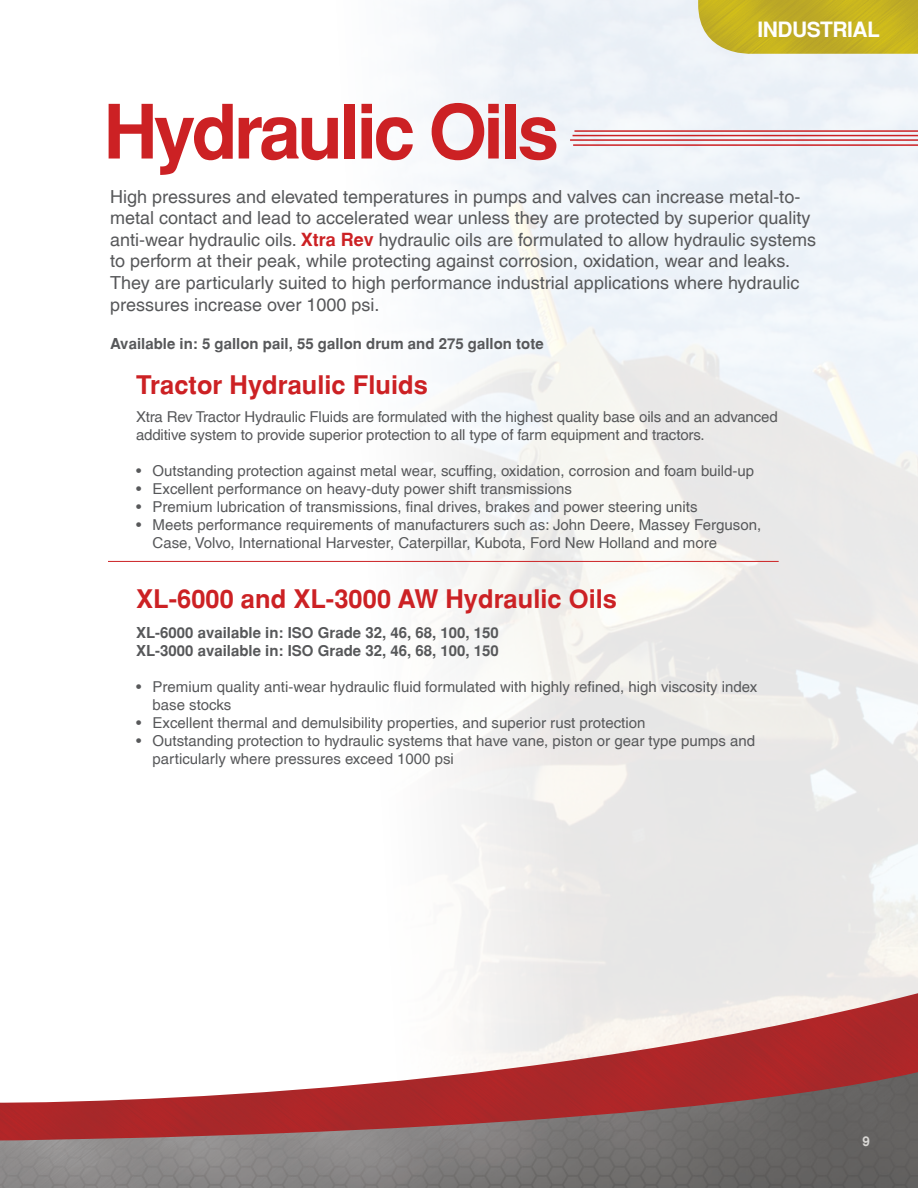
<style>
.page{position:relative;width:918px;height:1188px;background:#fff}
.page>*{position:absolute;margin:0;border:0;box-sizing:border-box;transform-origin:0 0}
.t1{font:700 75px "Helvetica";letter-spacing:-.05em;color:#cc2124}
.t2{font:700 25.5px "Helvetica";color:#cc2124}
.t3{font:700 21px "Helvetica";letter-spacing:-.025em;color:#fff}
.t4{font:18px/21.6px "Helvetica";color:#57585a}
.t5{font:15px/18px "Helvetica";color:#57585a}
.t6{font:700 15px/18px "Helvetica";color:#57585a}
.t7{font:700 13.5px "Helvetica";color:#d9d7d4}
.s1{font-weight:700;color:#cc2124}
</style>
<div class="page">
<img style="left:414px;top:993px;width:504px;height:79px">
<hr style="left:570px;top:139px;width:348px;height:2px;background:#cc2124">
<hr style="left:573px;top:135px;width:345px;height:1px;background:#cc2124">
<hr style="left:574px;top:130px;width:344px;height:2px;background:#cc2124">
<hr style="left:573px;top:144px;width:345px;height:2px;background:#cc2124">
<img style="left:0;top:1072px;width:918px;height:116px">
<hr style="left:108px;top:561px;width:671px;height:1px;background:#cc2124">
<img style="left:698px;top:0;width:220px;height:55px">
<h1 class="t1" style="left:104px;top:101px;width:457px">Hydraulic Oils</h1>
<h3 class="t3" style="left:758px;top:21px;width:124px">INDUSTRIAL</h3>
<p class="t4" style="left:110px;top:187px;width:708px">High pressures and elevated temperatures in pumps and valves can increase metal-to&shy;metal contact and lead to accelerated wear unless they are protected by superior quality anti-wear hydraulic oils. <span class="s1">Xtra Rev</span> hydraulic oils are formulated to allow hydraulic systems to perform at their peak, while protecting against corrosion, oxidation, wear and leaks.<br>They are particularly suited to high performance industrial applications where hydraulic pressures increase over 1000 psi.</p>
<p class="t6" style="left:110px;top:336px;width:435px">Available in: 5 gallon pail, 55 gallon drum and 275 gallon tote</p>
<h2 class="t2" style="left:136px;top:374px;width:293px">Tractor Hydraulic Fluids</h2>
<p class="t5" style="left:136px;top:409px;width:643px">Xtra Rev Tractor Hydraulic Fluids are formulated with the highest quality base oils and an advanced additive system to provide superior protection to all type of farm equipment and tractors.</p>
<p class="t5" style="left:136px;top:463px;width:620px">• Outstanding protection against metal wear, scuffing, oxidation, corrosion and foam build-up</p>
<p class="t5" style="left:136px;top:481px;width:437px">• Excellent performance on heavy-duty power shift transmissions</p>
<p class="t5" style="left:136px;top:499px;width:563px">• Premium lubrication of transmissions, final drives, brakes and power steering units</p>
<p class="t5" style="left:153px;top:517px;width:610px;text-indent:-16px">• Meets performance requirements of manufacturers such as: John Deere, Massey Ferguson,<br>Case, Volvo, International Harvester, Caterpillar, Kubota, Ford New Holland and more</p>
<h2 class="t2" style="left:136px;top:589px;width:482px">XL-6000 and XL-3000 AW Hydraulic Oils</h2>
<p class="t6" style="left:136px;top:625px;width:364px">XL-6000 available in: ISO Grade 32, 46, 68, 100, 150<br>XL-3000 available in: ISO Grade 32, 46, 68, 100, 150</p>
<p class="t5" style="left:153px;top:679px;width:606px;text-indent:-16px">• Premium quality anti-wear hydraulic fluid formulated with highly refined, high viscosity index base stocks</p>
<p class="t5" style="left:136px;top:715px;width:511px">• Excellent thermal and demulsibility properties, and superior rust protection</p>
<p class="t5" style="left:153px;top:733px;width:604px;text-indent:-16px">• Outstanding protection to hydraulic systems that have vane, piston or gear type pumps and particularly where pressures exceed 1000 psi</p>
<p class="t7" style="left:863px;top:1136px;width:9px">9</p>
</div>
